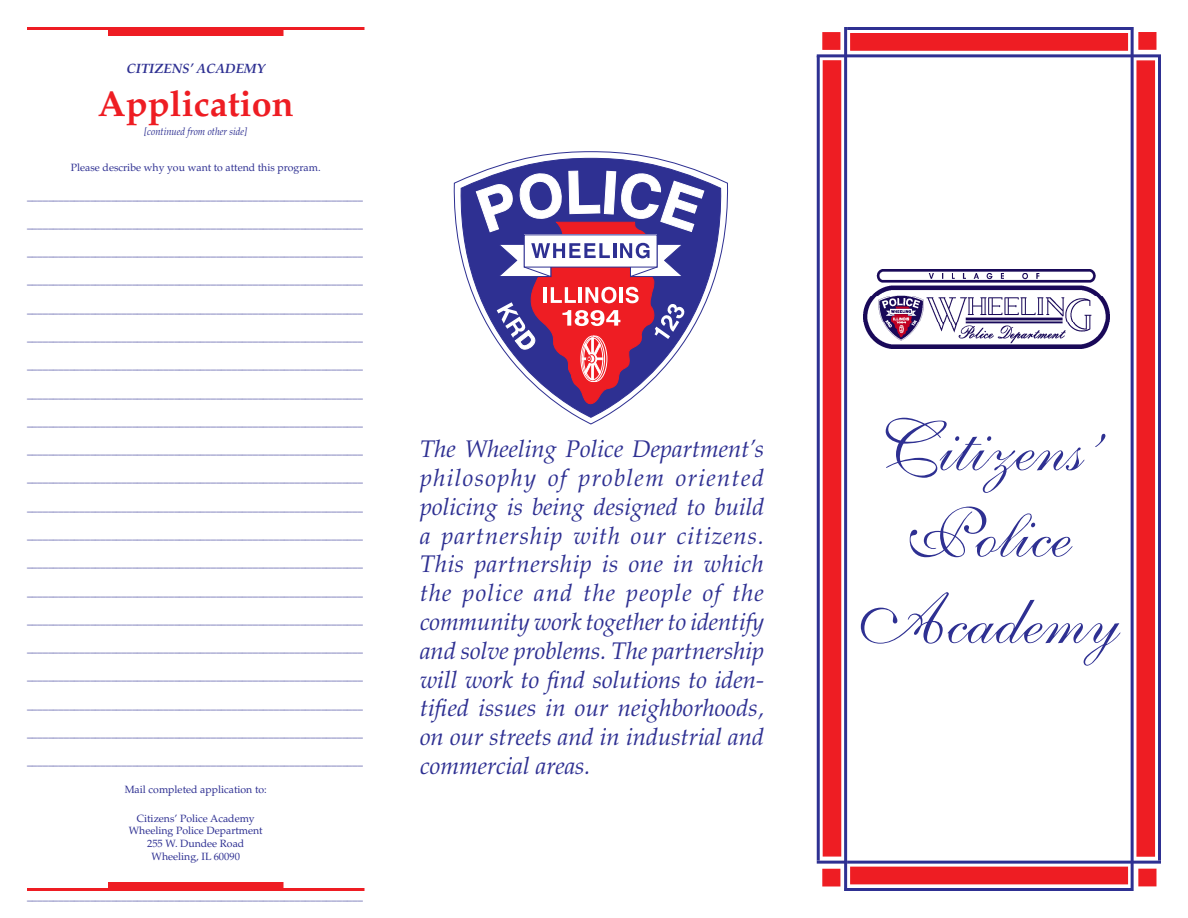
<style>
.page{position:relative;width:1188px;height:918px;background:#fff}
.page>*{position:absolute;margin:0;border:0;box-sizing:border-box;transform-origin:0 0}
.t1{font:72px "Shelley Volante Script";color:#2e3092}
.t2{font:700 36px "Palatino";color:#ee1d23}
.t3{font:italic 24px/28.8px "Palatino";color:#2e3092;text-align:justify}
.t4{font:italic 700 13.5px "Palatino";color:#2e3092}
.t5{font:10.5px "Palatino";color:#2e3092}
.t6{font:italic 10.5px "Palatino";color:#2e3092;scale:.9 1}
</style>
<div class="page">
<hr style="left:27px;top:27px;width:337px;height:3px;background:#ee1d23">
<div style="left:108px;top:27px;width:176px;height:9px;background:#ee1d23"></div>
<div style="left:108px;top:882px;width:176px;height:9px;background:#ee1d23"></div>
<hr style="left:27px;top:888px;width:337px;height:3px;background:#ee1d23">
<hr style="left:847px;top:27px;width:286px;height:3px;background:#2e3092">
<hr style="left:817px;top:861px;width:30px;height:3px;background:#2e3092">
<hr style="left:817px;top:56px;width:3px;height:805px;background:#2e3092">
<hr style="left:844px;top:27px;width:3px;height:864px;background:#2e3092">
<hr style="left:1131px;top:27px;width:3px;height:864px;background:#2e3092">
<hr style="left:1158px;top:56px;width:3px;height:805px;background:#2e3092">
<hr style="left:817px;top:54px;width:344px;height:3px;background:#2e3092">
<div style="left:850px;top:33px;width:278px;height:18px;background:#ee1d23;border:2px solid #ee1d23"></div>
<div style="left:823px;top:60px;width:18px;height:797px;background:#ee1d23"></div>
<div style="left:822px;top:32px;width:18px;height:18px;background:#ee1d23;border:2px solid #ee1d23"></div>
<div style="left:1138px;top:32px;width:18px;height:18px;background:#ee1d23;border:2px solid #ee1d23"></div>
<hr style="left:847px;top:861px;width:314px;height:3px;background:#2e3092">
<hr style="left:845px;top:888px;width:287px;height:3px;background:#2e3092">
<div style="left:850px;top:867px;width:278px;height:17px;background:#ee1d23"></div>
<div style="left:822px;top:869px;width:18px;height:17px;background:#ee1d23"></div>
<div style="left:1138px;top:869px;width:18px;height:17px;background:#ee1d23"></div>
<svg style="left:453px;top:151px;width:276px;height:274px"></svg>
<svg style="left:476px;top:171px;width:228px;height:235px"></svg>
<img style="left:864px;top:270px;width:245px;height:78px">
<div style="left:1136px;top:60px;width:19px;height:797px;background:#ee1d23;border:2px solid #ee1d23"></div>
<p class="t4" style="left:127px;top:61px;width:140px">CITIZENS’ ACADEMY</p>
<p class="t2" style="left:98px;top:83px;width:197px">Application</p>
<p class="t6" style="left:144px;top:125px;width:116px">[continued from other side]</p>
<p class="t5" style="left:71px;top:162px;width:251px">Please describe why you want to attend this program.</p>
<p class="t5" style="left:27px;top:190px;width:337px">________________________________________________________________</p>
<p class="t5" style="left:27px;top:218px;width:337px">________________________________________________________________</p>
<p class="t5" style="left:27px;top:246px;width:337px">________________________________________________________________</p>
<p class="t5" style="left:27px;top:275px;width:337px">________________________________________________________________</p>
<p class="t5" style="left:27px;top:303px;width:337px">________________________________________________________________</p>
<p class="t5" style="left:27px;top:331px;width:337px">________________________________________________________________</p>
<p class="t5" style="left:27px;top:360px;width:337px">________________________________________________________________</p>
<p class="t5" style="left:27px;top:388px;width:337px">________________________________________________________________</p>
<p class="t5" style="left:27px;top:416px;width:337px">________________________________________________________________</p>
<p class="t5" style="left:27px;top:444px;width:337px">________________________________________________________________</p>
<p class="t5" style="left:27px;top:473px;width:337px">________________________________________________________________</p>
<p class="t5" style="left:27px;top:501px;width:337px">________________________________________________________________</p>
<p class="t5" style="left:27px;top:529px;width:337px">________________________________________________________________</p>
<p class="t5" style="left:27px;top:557px;width:337px">________________________________________________________________</p>
<p class="t5" style="left:27px;top:586px;width:337px">________________________________________________________________</p>
<p class="t5" style="left:27px;top:614px;width:337px">________________________________________________________________</p>
<p class="t5" style="left:27px;top:642px;width:337px">________________________________________________________________</p>
<p class="t5" style="left:27px;top:671px;width:337px">________________________________________________________________</p>
<p class="t5" style="left:27px;top:699px;width:337px">________________________________________________________________</p>
<p class="t5" style="left:27px;top:727px;width:337px">________________________________________________________________</p>
<p class="t5" style="left:27px;top:755px;width:337px">________________________________________________________________</p>
<p class="t5" style="left:125px;top:784px;width:144px">Mail completed application to:</p>
<p class="t5" style="left:137px;top:812px;width:120px">Citizens’ Police Academy</p>
<p class="t5" style="left:129px;top:825px;width:135px">Wheeling Police Department</p>
<p class="t5" style="left:147px;top:837px;width:99px">255 W. Dundee Road</p>
<p class="t5" style="left:152px;top:850px;width:90px">Wheeling, IL 60090</p>
<p class="t5" style="left:27px;top:891px;width:337px">________________________________________________________________</p>
<p class="t3" style="left:420px;top:435px;width:346px">The Wheeling Police Department’s philosophy of problem oriented policing is being designed to build a partnership with our citizens.<br>This partnership is one in which the police and the people of the community work together to identify and solve problems. The partnership will work to find solutions to iden&shy;tified issues in our neighborhoods, on our streets and in industrial and commercial areas.</p>
<p class="t1" style="left:879px;top:405px;width:221px">Citizens’</p>
<p class="t1" style="left:907px;top:492px;width:165px">Police</p>
<p class="t1" style="left:859px;top:578px;width:261px">Academy</p>
</div>
